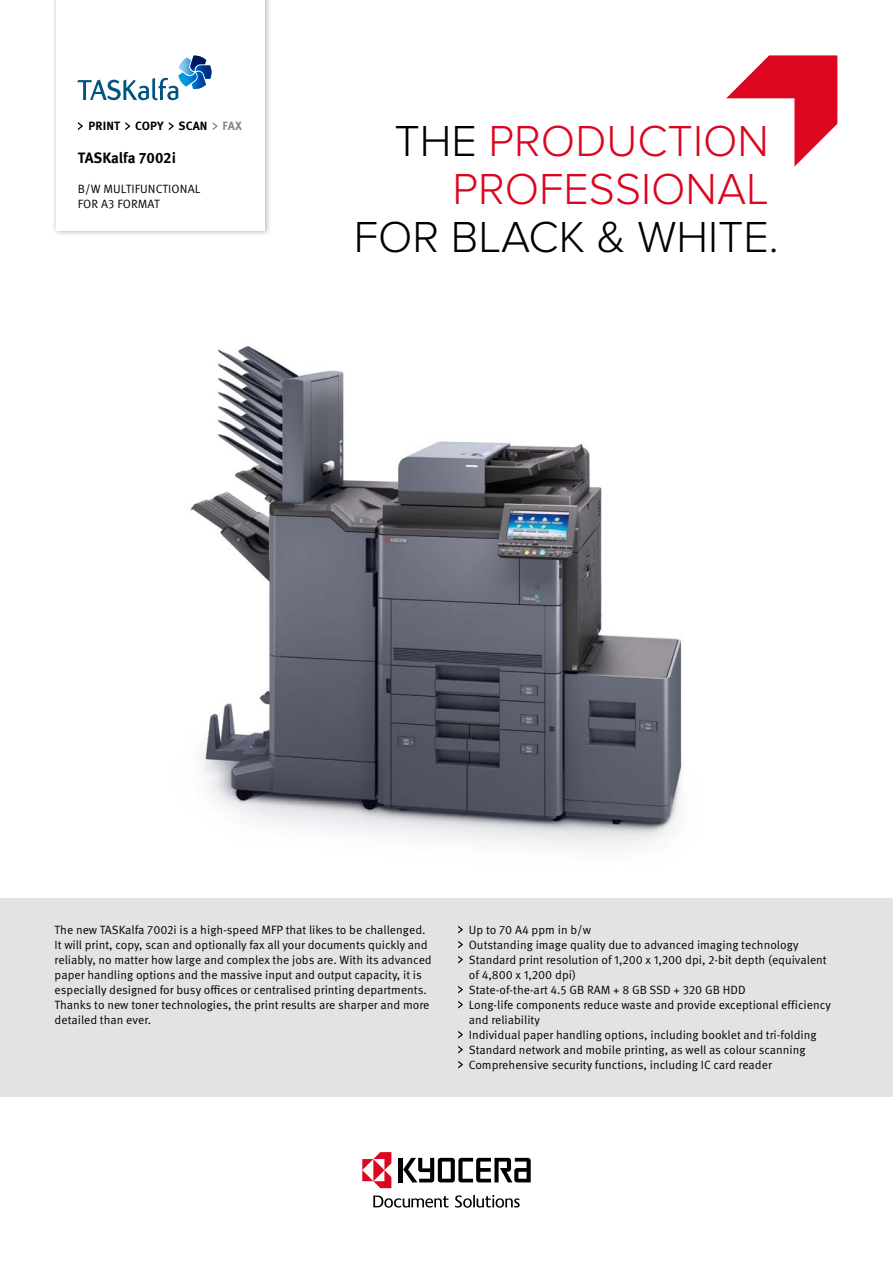
<style>
.page{position:relative;width:893px;height:1263px;background:#fff}
.page>*{position:absolute;margin:0;border:0;box-sizing:border-box;transform-origin:0 0}
.t1{font:300 45px/48px "Proxima Nova";color:#dc0621;text-align:right}
.t2{font:300 45px "Proxima Nova";color:#000}
.t3{font:700 15px "Meta Pro";color:#000}
.t4{font:12px/15px "Meta Pro Norm";color:#000}
.t5{font:700 12px "Meta Pro";letter-spacing:.01em;color:#000}
.t6{font:700 12px "Meta Pro";color:#878786}
.s1{color:#000}
</style>
<div class="page">
<svg style="left:726px;top:55px;width:111px;height:112px"></svg>
<hr style="left:399px;top:1158px;width:4px;height:24px;background:#000">
<svg style="left:403px;top:1158px;width:128px;height:24px"></svg>
<svg style="left:455px;top:1195px;width:65px;height:13px"></svg>
<svg style="left:373px;top:1195px;width:75px;height:13px"></svg>
<svg style="left:362px;top:1152px;width:29px;height:36px"></svg>
<div style="left:0;top:898px;width:893px;height:198px;background:#e3e3e3"></div>
<div style="left:51px;top:0;width:221px;height:237px;background:#000;opacity:.3"></div>
<div style="left:56px;top:0;width:208px;height:231px;background:#fff"></div>
<img style="left:190px;top:346px;width:493px;height:500px">
<svg style="left:458px;top:926px;width:5px;height:7px"></svg>
<svg style="left:458px;top:941px;width:5px;height:7px"></svg>
<svg style="left:458px;top:956px;width:5px;height:7px"></svg>
<svg style="left:458px;top:986px;width:5px;height:7px"></svg>
<svg style="left:458px;top:1001px;width:5px;height:7px"></svg>
<svg style="left:458px;top:1031px;width:5px;height:7px"></svg>
<svg style="left:458px;top:1046px;width:5px;height:7px"></svg>
<svg style="left:458px;top:1061px;width:5px;height:7px"></svg>
<svg style="left:78px;top:122px;width:5px;height:8px"></svg>
<svg style="left:125px;top:122px;width:5px;height:8px"></svg>
<svg style="left:169px;top:122px;width:5px;height:8px"></svg>
<svg style="left:213px;top:122px;width:4px;height:8px"></svg>
<svg style="left:77px;top:56px;width:134px;height:44px"></svg>
<p class="t5" style="left:89px;top:117px;width:33px">PRINT</p>
<p class="t5" style="left:135px;top:117px;width:72px">COPY SCAN</p>
<p class="t6" style="left:223px;top:117px;width:21px">FAX</p>
<p class="t3" style="left:78px;top:147px;width:100px">TASKALFA 7002I</p>
<p class="t4" style="left:78px;top:181px;width:124px">B/W MULTIFUNCTIONAL<br>FOR A3 FORMAT</p>
<h1 class="t1" style="left:394px;top:118px;width:376px"><span class="s1">THE</span> PRODUCTION<br>PROFESSIONAL</h1>
<h1 class="t2" style="left:354px;top:212px;width:426px">FOR BLACK &amp; WHITE.</h1>
<p class="t4" style="left:55px;top:921px;width:379px">The new TASKalfa 7002i is a high-speed MFP that likes to be challenged.<br>It will print, copy, scan and optionally fax all your documents quickly and reliably, no matter how large and complex the jobs are. With its advanced paper handling options and the massive input and output capacity, it is especially designed for busy offices or centralised printing departments.<br>Thanks to new toner technologies, the print results are sharper and more detailed than ever.</p>
<p class="t4" style="left:469px;top:921px;width:364px">Up to 70 A4 ppm in b/w<br>Outstanding image quality due to advanced imaging technology Standard print resolution of 1,200 x 1,200 dpi, 2-bit depth (equivalent of 4,800 x 1,200 dpi)<br>State-of-the-art 4.5 GB RAM + 8 GB SSD + 320 GB HDD<br>Long-life components reduce waste and provide exceptional efficiency and reliability<br>Individual paper handling options, including booklet and tri-folding Standard network and mobile printing, as well as colour scanning Comprehensive security functions, including IC card reader</p>
</div>
